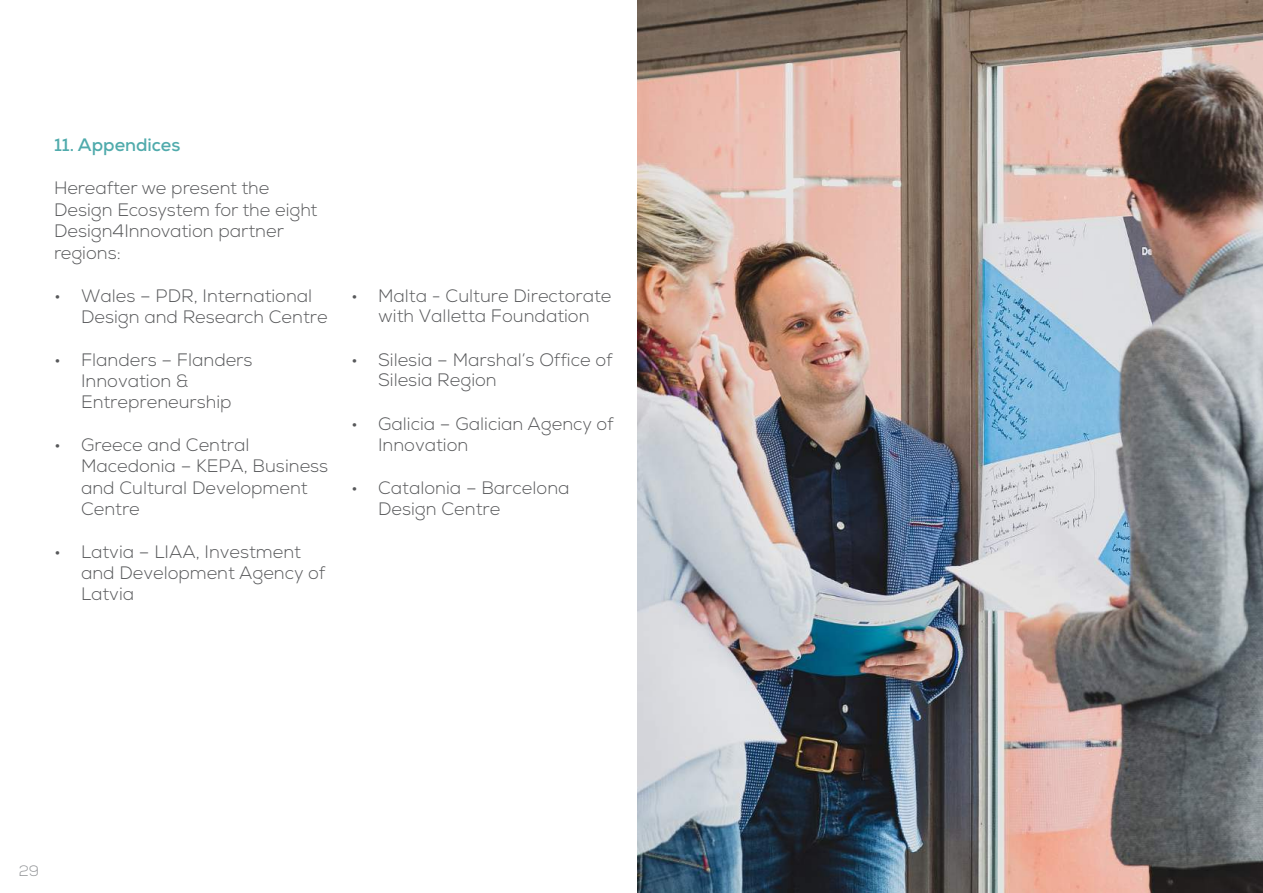
<style>
.page{position:relative;width:1263px;height:893px;background:#fff}
.page>*{position:absolute;margin:0;border:0;box-sizing:border-box;transform-origin:0 0}
.t1{font:300 18px/20.5px "Nexa";color:#57585a}
.t2{font:700 18px "Nexa";color:#50abac}
.t3{font:300 15px "Nexa";color:#939598}
</style>
<div class="page">
<img style="left:638px;top:0;width:625px;height:893px">
<p class="t2" style="left:54px;top:133px;width:128px">11. Appendices</p>
<p class="t1" style="left:54px;top:177px;width:265px;line-height:21.6px">Hereafter we present the<br>Design Ecosystem for the eight<br>Design4Innovation partner regions:</p>
<p class="t1" style="left:81px;top:286px;width:248px;text-indent:-27px">• Wales – PDR, International<br>Design and Research Centre</p>
<p class="t1" style="left:81px;top:350px;width:173px;line-height:21px;text-indent:-27px">• Flanders – Flanders<br>Innovation &amp;<br>Entrepreneurship</p>
<p class="t1" style="left:81px;top:435px;width:249px;line-height:21.3px;text-indent:-27px">• Greece and Central<br>Macedonia – KEPA, Business and Cultural Development<br>Centre</p>
<p class="t1" style="left:81px;top:542px;width:246px;line-height:21.1px;text-indent:-27px">• Latvia – LIAA, Investment and Development Agency of<br>Latvia</p>
<p class="t1" style="left:351px;top:286px;width:262px;text-align:center">• Malta - Culture Directorate with Valletta Foundation</p>
<p class="t1" style="left:378px;top:350px;width:236px;text-indent:-27px">• Silesia – Marshal’s Office of<br>Silesia Region</p>
<p class="t1" style="left:378px;top:414px;width:237px;text-indent:-27px">• Galicia – Galician Agency of<br>Innovation</p>
<p class="t1" style="left:378px;top:478px;width:193px;text-indent:-27px">• Catalonia – Barcelona<br>Design Centre</p>
<p class="t3" style="left:19px;top:862px;width:22px">29</p>
</div>
